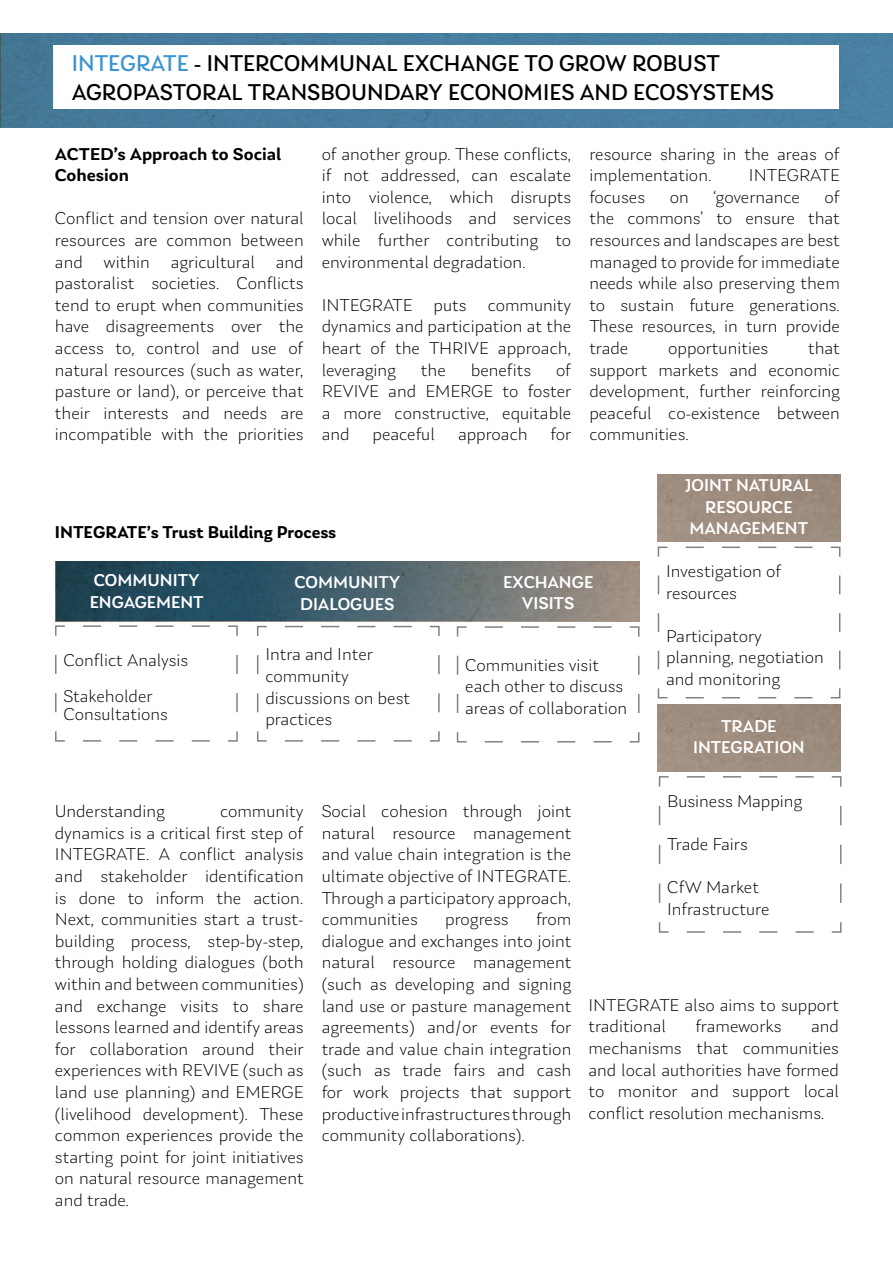
<style>
.page{position:relative;width:893px;height:1263px;background:#fff}
.page>*{position:absolute;margin:0;border:0;box-sizing:border-box;transform-origin:0 0}
.t1{font:24px/28.8px "Laca";color:#000}
.t2{font:300 18px/21.6px "Laca Text";color:#000;text-align:justify}
.t3{font:500 18px/21.6px "Laca";color:#fff;text-align:center}
.t4{font:600 18px/21.6px "Laca Text";color:#000}
.t5{font:600 18px "Laca";color:#000}
.s1{color:#3c94d1}
</style>
<div class="page">
<svg style="left:0;top:33px;width:893px;height:95px;background:#4b80a0"></svg>
<div style="left:54px;top:46px;width:785px;height:63px;background:#fff"></div>
<svg style="left:56px;top:561px;width:583px;height:60px;background:#4d636b"></svg>
<div style="left:657px;top:474px;width:183px;height:67px;background:#9e8c7e"></div>
<div style="left:657px;top:704px;width:183px;height:67px;background:#9e8c7e"></div>
<svg style="left:55px;top:625px;width:183px;height:117px"></svg>
<svg style="left:257px;top:625px;width:183px;height:117px"></svg>
<svg style="left:456px;top:626px;width:184px;height:117px"></svg>
<svg style="left:657px;top:546px;width:184px;height:153px"></svg>
<svg style="left:658px;top:776px;width:184px;height:157px"></svg>
<h1 class="t1" style="left:72px;top:49px;width:703px"><span class="s1">INTEGRATE</span> - INTERCOMMUNAL EXCHANGE TO GROW ROBUST<br>AGROPASTORAL TRANSBOUNDARY ECONOMIES AND ECOSYSTEMS</h1>
<p class="t4" style="left:55px;top:143px;width:228px">ACTED’s Approach to Social<br>Cohesion</p>
<p class="t2" style="left:55px;top:208px;width:250px">Conflict and tension over natural resources are common between and within agricultural and pastoralist societies. Conflicts tend to erupt when communities have disagreements over the access to, control and use of natural resources (such as water, pasture or land), or perceive that their interests and needs are incompatible with the priorities</p>
<p class="t2" style="left:322px;top:143px;width:251px">of another group. These conflicts, if not addressed, can escalate into violence, which disrupts local livelihoods and services while further contributing to environmental degradation.</p>
<p class="t2" style="left:322px;top:294px;width:251px">INTEGRATE puts community dynamics and participation at the heart of the THRIVE approach, leveraging</p>
<p class="t2" style="left:322px;top:359px;width:251px;text-indent:234px">of REVIVE and EMERGE to foster a more constructive, equitable and</p>
<p class="t2" style="left:421px;top:359px;width:26px">the</p>
<p class="t2" style="left:471px;top:359px;width:62px">benefits</p>
<p class="t2" style="left:373px;top:424px;width:64px">peaceful</p>
<p class="t2" style="left:458px;top:424px;width:71px">approach</p>
<p class="t2" style="left:551px;top:424px;width:22px">for</p>
<p class="t5" style="left:55px;top:521px;width:283px">INTEGRATE’s Trust Building Process</p>
<p class="t2" style="left:589px;top:143px;width:252px">resource sharing in the areas of implementation.</p>
<p class="t2" style="left:749px;top:164px;width:92px">INTEGRATE</p>
<p class="t2" style="left:589px;top:186px;width:252px;text-indent:235px">of the commons’ to ensure that resources and landscapes are best managed to provide for immediate needs while also preserving them to sustain future generations.<br>These resources, in turn provide trade</p>
<p class="t2" style="left:589px;top:186px;width:57px">focuses</p>
<p class="t2" style="left:670px;top:186px;width:21px">on</p>
<p class="t2" style="left:713px;top:186px;width:88px">‘governance</p>
<p class="t2" style="left:589px;top:337px;width:252px;text-indent:219px">that support markets and economic development, further reinforcing peaceful co-existence between communities.</p>
<p class="t2" style="left:668px;top:337px;width:102px">opportunities</p>
<p class="t3" style="left:685px;top:474px;width:130px">JOINT NATURAL<br>RESOURCE<br>MANAGEMENT</p>
<p class="t3" style="left:90px;top:570px;width:115px;text-align:left">COMMUNITY<br>ENGAGEMENT</p>
<p class="t3" style="left:294px;top:571px;width:107px">COMMUNITY<br>DIALOGUES</p>
<p class="t3" style="left:503px;top:571px;width:92px">EXCHANGE<br>VISITS</p>
<p class="t2" style="left:63px;top:641px;width:126px;line-height:36px">Conflict Analysis<br>Stakeholder</p>
<p class="t2" style="left:63px;top:703px;width:106px">Consultations</p>
<p class="t2" style="left:265px;top:643px;width:146px;text-align:left">Intra and Inter community discussions on best practices</p>
<p class="t2" style="left:465px;top:654px;width:163px;text-align:left">Communities visit each other to discuss areas of collaboration</p>
<p class="t2" style="left:666px;top:560px;width:117px">Investigation of resources</p>
<p class="t2" style="left:666px;top:625px;width:159px;text-align:left">Participatory planning, negotiation and monitoring</p>
<p class="t3" style="left:693px;top:715px;width:113px">TRADE<br>INTEGRATION</p>
<p class="t2" style="left:55px;top:800px;width:111px">Understanding</p>
<p class="t2" style="left:55px;top:800px;width:250px;text-indent:165px">community dynamics is a critical first step of INTEGRATE. A conflict analysis and stakeholder identification is done to inform the action.<br>Next, communities start a trust&shy;building process, step-by-step, through holding dialogues (both within and between communities) and exchange visits to share lessons learned and identify areas for collaboration around their experiences with REVIVE (such as land use planning) and EMERGE (livelihood development). These common experiences provide the starting point for joint initiatives on natural resource management and trade.</p>
<p class="t2" style="left:322px;top:800px;width:251px">Social cohesion through joint natural resource management and value chain integration is the ultimate objective of INTEGRATE.<br>Through a participatory approach, communities</p>
<p class="t2" style="left:322px;top:908px;width:251px;text-indent:214px">from dialogue and exchanges into joint natural resource management (such as developing and signing land use or pasture management agreements) and/or events for trade and value chain integration (such as trade fairs and cash for work projects that support productive infrastructures through community collaborations).</p>
<p class="t2" style="left:445px;top:908px;width:65px">progress</p>
<p class="t2" style="left:667px;top:790px;width:137px">Business Mapping</p>
<p class="t2" style="left:667px;top:833px;width:82px">Trade Fairs</p>
<p class="t2" style="left:667px;top:876px;width:104px">CfW Market<br>Infrastructure</p>
<p class="t2" style="left:588px;top:994px;width:252px">INTEGRATE also aims to support traditional</p>
<p class="t2" style="left:695px;top:1015px;width:88px">frameworks</p>
<p class="t2" style="left:588px;top:1015px;width:252px;text-indent:223px">and mechanisms that communities and local authorities have formed to monitor and support local conflict resolution mechanisms.</p>
</div>
